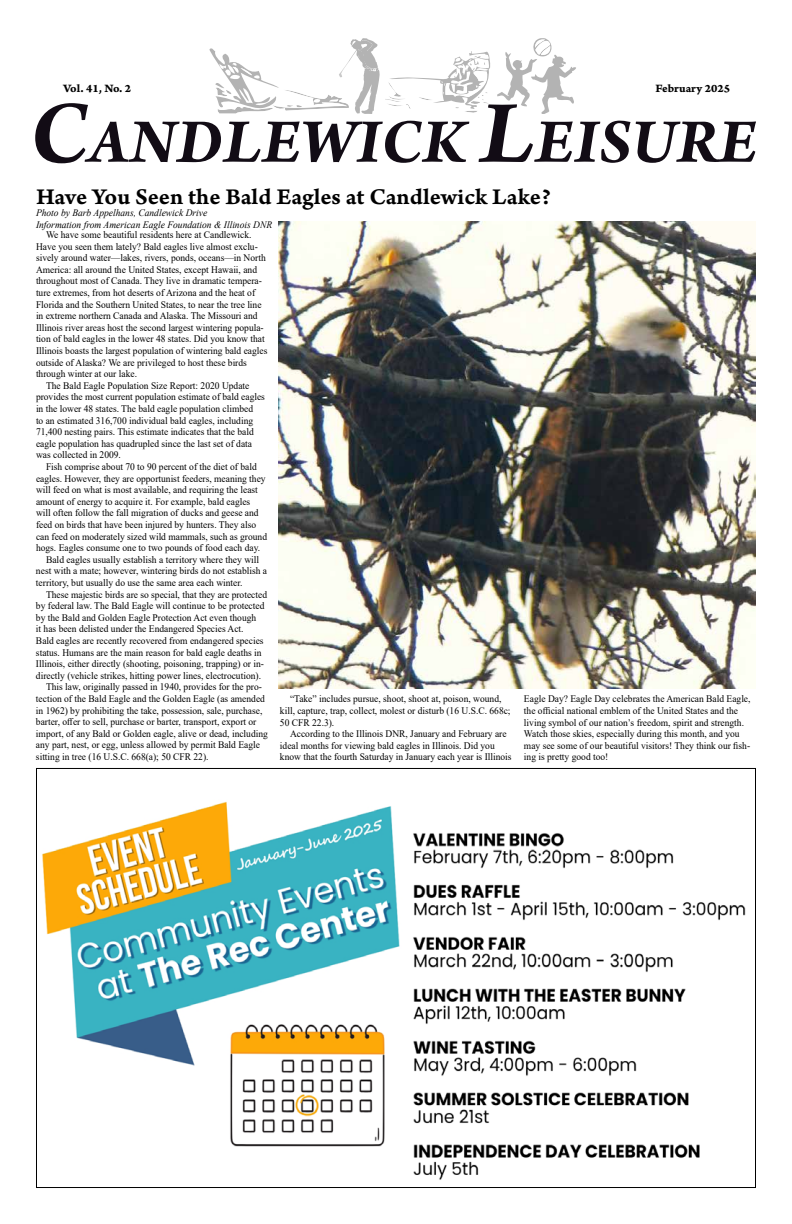
<style>
.page{position:relative;width:792px;height:1224px;background:#fff}
.page>*{position:absolute;margin:0;border:0;box-sizing:border-box;transform-origin:0 0}
.t1{font:23.8px "Arno Pro Smbd Caption";letter-spacing:-.005em;color:#000}
.t2{font:12px "Arno Pro Bold Caption";color:#000}
.t3{font:10px/11.6px "Times New Roman";color:#000;scale:.95 1}
.t4{font:10px "Times New Roman";color:#000;scale:.96 1}
.t5{font:italic 10px "Times New Roman";color:#000}
.t6{font:italic 9.9px/12px "Times New Roman";color:#000;scale:.96 1}
</style>
<div class="page">
<svg style="left:35px;top:38px;width:721px;height:125px"></svg>
<div style="left:54px;top:72px;width:87px;height:26px;background:#fff"></div>
<div style="left:654px;top:76px;width:88px;height:22px;background:#fff"></div>
<img style="left:279px;top:221px;width:477px;height:467px">
<img style="left:42px;top:802px;width:704px;height:378px">
<div style="left:405px;top:775px;width:278px;height:47px;background:#fff"></div>
<p class="t2" style="left:85px;top:81px;width:14px">37</p>
<p class="t2" style="left:124px;top:81px;width:8px">3</p>
<p class="t2" style="left:669px;top:81px;width:34px">March</p>
<p class="t2" style="left:723px;top:81px;width:8px">1</p>
<p class="t2" style="left:63px;top:81px;width:70px">Vol. 41, No. 2</p>
<p class="t2" style="left:656px;top:81px;width:76px">February 2025</p>
<h1 class="t1" style="left:36px;top:182px;width:517px">Have You Seen the Bald Eagles at Candlewick Lake?</h1>
<p class="t6" style="left:36px;top:206px;width:248px">Photo by Barb Appelhans, Candlewick Drive<br>Information from American Eagle Foundation &amp; Illinois DNR</p>
<p class="t3" style="left:46px;top:229px;width:218px">We have some beautiful residents here at Candlewick.</p>
<p class="t3" style="left:36px;top:240px;width:235px">Have you seen them lately? Bald eagles live almost exclu-</p>
<p class="t3" style="left:36px;top:252px;width:243px">sively around water—lakes, rivers, ponds, oceans—in North</p>
<p class="t3" style="left:36px;top:263px;width:234px">America: all around the United States, except Hawaii, and</p>
<p class="t3" style="left:36px;top:275px;width:239px">throughout most of Canada. They live in dramatic tempera-</p>
<p class="t3" style="left:36px;top:287px;width:232px">ture extremes, from hot deserts of Arizona and the heat of</p>
<p class="t3" style="left:36px;top:298px;width:239px">Florida and the Southern United States, to near the tree line</p>
<p class="t3" style="left:36px;top:310px;width:235px">in extreme northern Canada and Alaska. The Missouri and</p>
<p class="t3" style="left:36px;top:321px;width:241px">Illinois river areas host the second largest wintering popula-</p>
<p class="t3" style="left:36px;top:333px;width:242px">tion of bald eagles in the lower 48 states. Did you know that</p>
<p class="t3" style="left:36px;top:345px;width:245px">Illinois boasts the largest population of wintering bald eagles</p>
<p class="t3" style="left:36px;top:356px;width:224px">outside of Alaska? We are privileged to host these birds</p>
<p class="t3" style="left:36px;top:368px;width:108px">through winter at our lake.</p>
<p class="t3" style="left:46px;top:379px;width:216px">The Bald Eagle Population Size Report: 2020 Update</p>
<p class="t3" style="left:36px;top:391px;width:243px">provides the most current population estimate of bald eagles</p>
<p class="t3" style="left:36px;top:403px;width:230px">in the lower 48 states. The bald eagle population climbed</p>
<p class="t3" style="left:36px;top:414px;width:230px">to an estimated 316,700 individual bald eagles, including</p>
<p class="t3" style="left:36px;top:426px;width:231px">71,400 nesting pairs. This estimate indicates that the bald</p>
<p class="t3" style="left:36px;top:437px;width:229px">eagle population has quadrupled since the last set of data</p>
<p class="t3" style="left:36px;top:449px;width:91px">was collected in 2009.</p>
<p class="t3" style="left:46px;top:461px;width:223px">Fish comprise about 70 to 90 percent of the diet of bald</p>
<p class="t3" style="left:36px;top:472px;width:243px">eagles. However, they are opportunist feeders, meaning they</p>
<p class="t3" style="left:36px;top:484px;width:235px">will feed on what is most available, and requiring the least</p>
<p class="t3" style="left:36px;top:495px;width:227px">amount of energy to acquire it. For example, bald eagles</p>
<p class="t3" style="left:36px;top:507px;width:236px">will often follow the fall migration of ducks and geese and</p>
<p class="t3" style="left:36px;top:519px;width:233px">feed on birds that have been injured by hunters. They also</p>
<p class="t3" style="left:36px;top:530px;width:245px">can feed on moderately sized wild mammals, such as ground</p>
<p class="t3" style="left:36px;top:542px;width:237px">hogs. Eagles consume one to two pounds of food each day.</p>
<p class="t4" style="left:46px;top:552px;width:224px">Bald eagles usually establish a territory where they will</p>
<p class="t4" style="left:36px;top:564px;width:242px">nest with a mate; however, wintering birds do not establish a</p>
<p class="t3" style="left:36px;top:577px;width:219px">territory, but usually do use the same area each winter.</p>
<p class="t3" style="left:46px;top:588px;width:234px">These majestic birds are so special, that they are protected</p>
<p class="t3" style="left:36px;top:600px;width:242px">by federal law. The Bald Eagle will continue to be protected</p>
<p class="t3" style="left:36px;top:611px;width:233px">by the Bald and Golden Eagle Protection Act even though</p>
<p class="t3" style="left:36px;top:623px;width:220px">it has been delisted under the Endangered Species Act.</p>
<p class="t3" style="left:36px;top:635px;width:241px">Bald eagles are recently recovered from endangered species</p>
<p class="t3" style="left:36px;top:646px;width:239px">status. Humans are the main reason for bald eagle deaths in</p>
<p class="t3" style="left:36px;top:658px;width:241px">Illinois, either directly (shooting, poisoning, trapping) or in-</p>
<p class="t3" style="left:36px;top:669px;width:238px">directly (vehicle strikes, hitting power lines, electrocution).</p>
<p class="t3" style="left:46px;top:681px;width:229px">This law, originally passed in 1940, provides for the pro-</p>
<p class="t3" style="left:36px;top:693px;width:243px">tection of the Bald Eagle and the Golden Eagle (as amended</p>
<p class="t3" style="left:36px;top:704px;width:240px">in 1962) by prohibiting the take, possession, sale, purchase,</p>
<p class="t3" style="left:36px;top:716px;width:234px">barter, offer to sell, purchase or barter, transport, export or</p>
<p class="t3" style="left:36px;top:727px;width:246px">import, of any Bald or Golden eagle, alive or dead, including</p>
<p class="t3" style="left:36px;top:739px;width:237px">any part, nest, or egg, unless allowed by permit Bald Eagle</p>
<p class="t3" style="left:36px;top:751px;width:183px">sitting in tree (16 U.S.C. 668(a); 50 CFR 22).</p>
<h1 class="t1" style="left:35px;top:185px;width:629px">It May Be Cold, but Folks Ar Having Fun at Candlewick Lake!</h1>
<p class="t5" style="left:38px;top:511px;width:161px">Photo submitted by Jenn &amp; Brad Simms</p>
<p class="t3" style="left:280px;top:693px;width:244px;text-indent:10px">“Take” includes pursue, shoot, shoot at, poison, wound, kill, capture, trap, collect, molest or disturb (16 U.S.C. 668c;<br>50 CFR 22.3).</p>
<p class="t3" style="left:280px;top:728px;width:245px;text-indent:10px">According to the Illinois DNR, January and February are ideal months for viewing bald eagles in Illinois. Did you know that the fourth Saturday in January each year is Illinois</p>
<p class="t3" style="left:524px;top:693px;width:240px">Eagle Day? Eagle Day celebrates the American Bald Eagle, the official national emblem of the United States and the living symbol of our nation’s freedom, spirit and strength.<br>Watch those skies, especially during this month, and you may see some of our beautiful visitors! They think our fish&shy;ing is pretty good too!</p>
<p class="t5" style="left:271px;top:741px;width:131px">Photo submitted by Diane Jetter</p>
</div>
